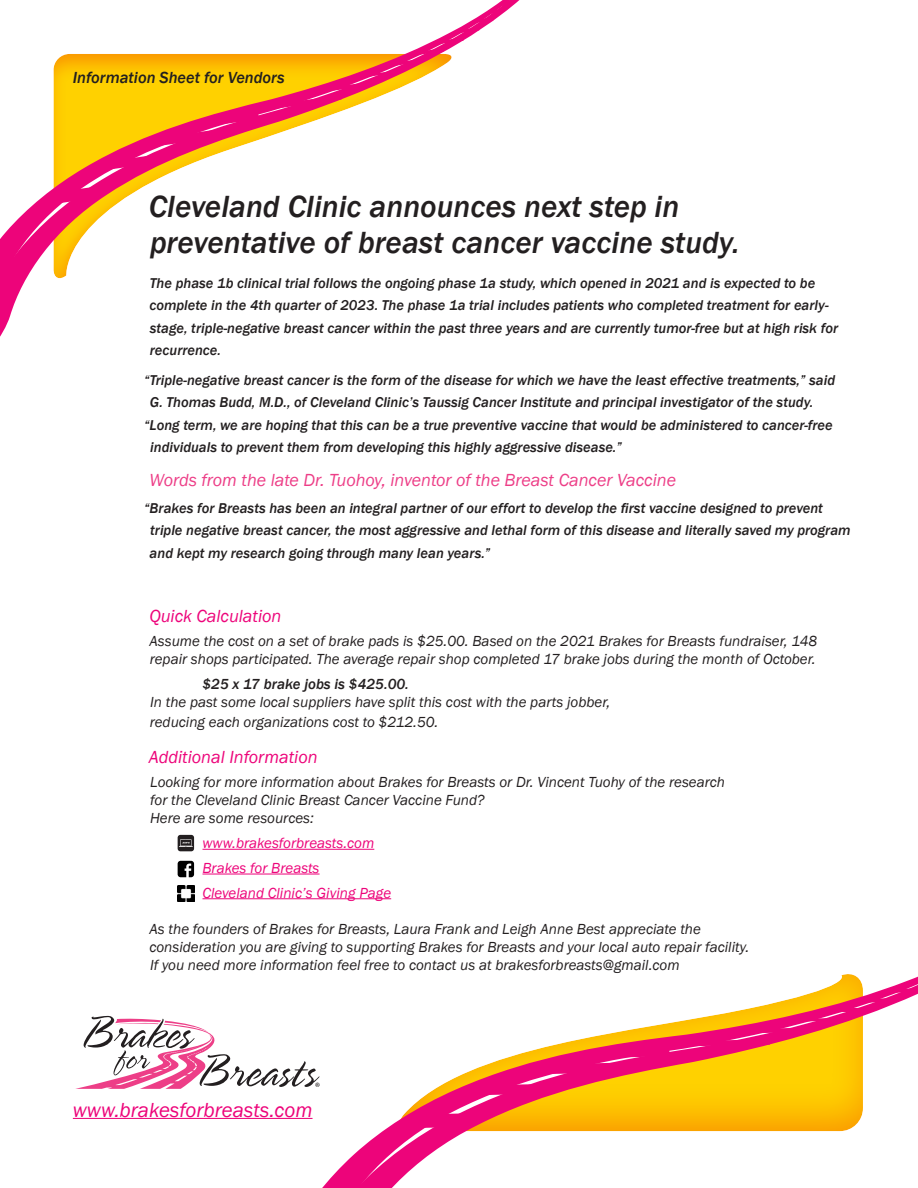
<style>
.page{position:relative;width:918px;height:1188px;background:#fff}
.page>*{position:absolute;margin:0;border:0;box-sizing:border-box;transform-origin:0 0}
.t1{font:italic 500 31.5px/36px "Franklin Gothic";color:#231f20}
.t2{font:italic 20.85px "Franklin Gothic";color:#ed047a}
.t3{font:italic 18px "Franklin Gothic";color:#ed3e87}
.t4{font:italic 18px "Franklin Gothic";color:#ed047a}
.t5{font:italic 500 16.5px "Franklin Gothic";color:#231f20}
.t6{font:italic 15px/18px "Franklin Gothic";color:#231f20}
.t7{font:italic 15px "Franklin Gothic";color:#ed047a}
.t8{font:italic 500 15px "Franklin Gothic";color:#231f20}
.t9{font:italic 500 14.7px/22.5px "Franklin Gothic";color:#231f20}
</style>
<div class="page">
<svg style="left:228px;top:873px;width:690px;height:315px"></svg>
<svg style="left:409px;top:1113px;width:58px;height:15px"></svg>
<svg style="left:474px;top:1084px;width:71px;height:11px"></svg>
<svg style="left:535px;top:1063px;width:88px;height:11px"></svg>
<svg style="left:625px;top:1047px;width:45px;height:10px"></svg>
<svg style="left:692px;top:1028px;width:110px;height:18px;background:#f0296a"></svg>
<svg style="left:790px;top:988px;width:128px;height:34px"></svg>
<svg style="left:0;top:0;width:520px;height:337px"></svg>
<svg style="left:48px;top:187px;width:49px;height:18px"></svg>
<svg style="left:99px;top:154px;width:60px;height:17px"></svg>
<svg style="left:148px;top:111px;width:111px;height:36px;background:#f35453"></svg>
<svg style="left:276px;top:1px;width:237px;height:107px"></svg>
<hr style="left:73px;top:1118px;width:240px;height:1px;background:#ed047a">
<svg style="left:178px;top:861px;width:16px;height:16px"></svg>
<img style="left:178px;top:885px;width:16px;height:17px">
<div style="left:178px;top:835px;width:16px;height:16px;background:#231f20;border-radius:3px"></div>
<svg style="left:179px;top:839px;width:14px;height:8px"></svg>
<svg style="left:75px;top:1016px;width:245px;height:73px"></svg>
<p class="t5" style="left:73px;top:67px;width:213px">Information Sheet for Vendors</p>
<p class="t1" style="left:149px;top:189px;width:592px">Cleveland Clinic announces next step in preventative of breast cancer vaccine study.</p>
<p class="t9" style="left:149px;top:272px;width:690px">The phase 1b clinical trial follows the ongoing phase 1a study, which opened in 2021 and is expected to be complete in the 4th quarter of 2023. The phase 1a trial includes patients who completed treatment for early&shy;stage, triple-negative breast cancer within the past three years and are currently tumor-free but at high risk for recurrence.</p>
<p class="t9" style="left:144px;top:369px;width:692px">“Triple-negative breast cancer is the form of the disease for which we have the least effective treatments,” said</p>
<p class="t9" style="left:150px;top:391px;width:665px">G. Thomas Budd, M.D., of Cleveland Clinic’s Taussig Cancer Institute and principal investigator of the study.</p>
<p class="t9" style="left:144px;top:414px;width:690px">“Long term, we are hoping that this can be a true preventive vaccine that would be administered to cancer-free</p>
<p class="t9" style="left:150px;top:436px;width:473px">individuals to prevent them from developing this highly aggressive disease.”</p>
<p class="t3" style="left:150px;top:469px;width:528px">Words from the late Dr. Tuohoy, inventor of the Breast Cancer Vaccine</p>
<p class="t9" style="left:150px;top:497px;width:703px;text-indent:-5px">“Brakes for Breasts has been an integral partner of our effort to develop the first vaccine designed to prevent triple negative breast cancer, the most aggressive and lethal form of this disease and literally saved my program and kept my research going through many lean years.”</p>
<p class="t4" style="left:149px;top:604px;width:134px">Quick Calculation</p>
<p class="t6" style="left:150px;top:633px;width:669px">Assume the cost on a set of brake pads is $25.00. Based on the 2021 Brakes for Breasts fundraiser, 148 repair shops participated. The average repair shop completed 17 brake jobs during the month of October.</p>
<p class="t8" style="left:202px;top:675px;width:208px">$25 x 17 brake jobs is $425.00.</p>
<p class="t6" style="left:150px;top:693px;width:462px;line-height:19.5px">In the past some local suppliers have split this cost with the parts jobber, reducing each organizations cost to $212.50.</p>
<p class="t4" style="left:149px;top:745px;width:170px">Additional Information</p>
<p class="t6" style="left:150px;top:774px;width:576px">Looking for more information about Brakes for Breasts or Dr. Vincent Tuohy of the research for the Cleveland Clinic Breast Cancer Vaccine Fund?<br>Here are some resources:</p>
<p class="t7" style="left:202px;top:834px;width:173px">www.brakesforbreasts.com</p>
<p class="t7" style="left:202px;top:858px;width:119px">Brakes for Breasts</p>
<p class="t7" style="left:202px;top:883px;width:190px">Cleveland Clinic’s Giving Page</p>
<p class="t6" style="left:149px;top:920px;width:601px">As the founders of Brakes for Breasts, Laura Frank and Leigh Anne Best appreciate the consideration you are giving to supporting Brakes for Breasts and your local auto repair facility.<br>If you need more information feel free to contact us at brakesforbreasts@gmail.com</p>
<p class="t2" style="left:73px;top:1097px;width:241px">www.brakesforbreasts.com</p>
</div>
